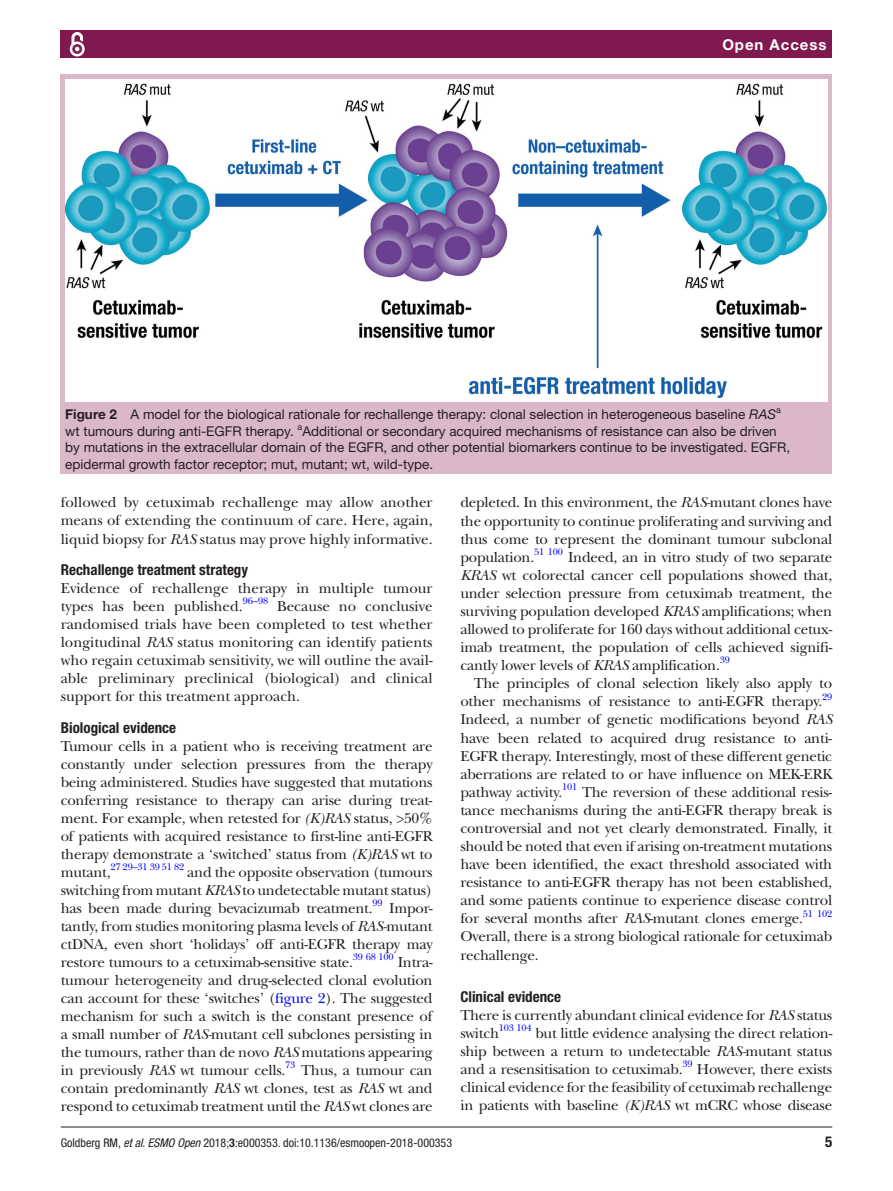
<style>
.page{position:relative;width:893px;height:1191px;background:#fff}
.page>*{position:absolute;margin:0;border:0;box-sizing:border-box;transform-origin:0 0}
.t1{font:15px/18px "New Baskerville";letter-spacing:-.015em;color:#231f20;text-align:justify}
.t2{font:700 condensed 15px "Helvetica Neue LT Std";color:#231f20}
.t3{font:700 15px "Helvetica Neue LT Std";letter-spacing:.065em;color:#fff}
.t4{font:13.5px/16.5px "Helvetica Neue LT Std";color:#231f20}
.t5{font:condensed 12px "Helvetica Neue LT Std";color:#231f20}
.t6{font:9.9px "New Baskerville";letter-spacing:-.015em;color:#00f}
.s1{font-weight:700}
.s2{font-style:italic}
.s3{color:#00f}
</style>
<div class="page">
<div style="left:61px;top:31px;width:771px;height:27px;background:#80194f"></div>
<svg style="left:69px;top:32px;width:16px;height:25px"></svg>
<div style="left:74px;top:45px;width:7px;height:8px;border:1px solid #80194f;border-radius:50%"></div>
<hr style="left:61px;top:1126px;width:771px;height:1px;background:#231f20">
<div style="left:61px;top:74px;width:771px;height:399px;background:#dab8c8"></div>
<div style="left:65px;top:79px;width:762px;height:322px;background:#fff"></div>
<img style="left:65px;top:84px;width:763px;height:313px">
<p class="t3" style="left:722px;top:35px;width:106px">Open Access</p>
<p class="t4" style="left:65px;top:406px;width:726px"><span class="s1">Figure 2</span> A model for the biological rationale for rechallenge therapy: clonal selection in heterogeneous baseline <span class="s2">RAS</span><sup>a </sup>wt tumours during anti-EGFR therapy. <sup>a</sup>Additional or secondary acquired mechanisms of resistance can also be driven by mutations in the extracellular domain of the EGFR, and other potential biomarkers continue to be investigated. EGFR, epidermal growth factor receptor; mut, mutant; wt, wild-type.</p>
<p class="t1" style="left:61px;top:494px;width:373px">followed by cetuximab rechallenge may allow another means of extending the continuum of care. Here, again, liquid biopsy for <span class="s2">RAS</span> status may prove highly informative.</p>
<p class="t2" style="left:61px;top:560px;width:189px">Rechallenge treatment strategy</p>
<p class="t1" style="left:61px;top:579px;width:373px">Evidence of rechallenge therapy in multiple tumour types has been published.</p>
<p class="t6" style="left:243px;top:595px;width:27px">96–98</p>
<p class="t1" style="left:61px;top:597px;width:373px;text-indent:216px">Because no conclusive randomised trials have been completed to test whether longitudinal <span class="s2">RAS</span> status monitoring can identify patients who regain cetuximab sensitivity, we will outline the avail&shy;able preliminary preclinical (biological) and clinical support for this treatment approach.</p>
<p class="t2" style="left:61px;top:718px;width:117px">Biological evidence</p>
<p class="t1" style="left:61px;top:737px;width:373px">Tumour cells in a patient who is receiving treatment are constantly under selection pressures from the therapy being administered. Studies have suggested that mutations conferring resistance to therapy can arise during treat&shy;ment. For example, when retested for <span class="s2">(K)RAS</span> status, &gt;50% of patients with acquired resistance to first-line anti-EGFR therapy demonstrate a ‘switched’ status from <span class="s2">(K)RAS</span> wt to mutant,</p>
<p class="t6" style="left:110px;top:861px;width:75px">27 29–31 39 51 82</p>
<p class="t1" style="left:61px;top:863px;width:373px;text-indent:126px">and the opposite observation (tumours switching from mutant <span class="s2">KRAS</span> to undetectable mutant status) has been made during bevacizumab treatment.</p>
<p class="t6" style="left:372px;top:897px;width:12px">99</p>
<p class="t1" style="left:61px;top:899px;width:373px;text-indent:328px">Impor&shy;tantly, from studies monitoring plasma levels of <span class="s2">RAS-</span>mutant ctDNA, even short ‘holidays’ off anti-EGFR therapy may restore tumours to a cetuximab-sensitive state.</p>
<p class="t6" style="left:353px;top:951px;width:42px">39 68 100</p>
<p class="t1" style="left:61px;top:953px;width:373px;text-indent:337px">Intra&shy;tumour heterogeneity and drug-selected clonal evolution can account for these ‘switches’ (<span class="s3">figure 2</span>). The suggested mechanism for such a switch is the constant presence of a small number of <span class="s2">RAS-</span>mutant cell subclones persisting in the tumours, rather than de novo <span class="s2">RAS</span> mutations appearing in previously <span class="s2">RAS</span> wt tumour cells.</p>
<p class="t6" style="left:285px;top:1059px;width:12px">73</p>
<p class="t1" style="left:61px;top:1061px;width:373px;text-indent:240px">Thus, a tumour can contain predominantly <span class="s2">RAS</span> wt clones, test as <span class="s2">RAS</span> wt and respond to cetuximab treatment until the <span class="s2">RAS</span> wt clones are</p>
<p class="t1" style="left:460px;top:493px;width:373px">depleted. In this environment, the <span class="s2">RAS-</span>mutant clones have the opportunity to continue proliferating and surviving and thus come to represent the dominant tumour subclonal population.</p>
<p class="t6" style="left:534px;top:546px;width:30px">51 100</p>
<p class="t1" style="left:460px;top:548px;width:373px;text-indent:108px">Indeed, an in vitro study of two separate <span class="s2">KRAS</span> wt colorectal cancer cell populations showed that, under selection pressure from cetuximab treatment, the surviving population developed <span class="s2">KRAS</span> amplifications; when allowed to proliferate for 160 days without additional cetux&shy;imab treatment, the population of cells achieved signifi&shy;cantly lower levels of <span class="s2">KRAS</span> amplification.</p>
<p class="t6" style="left:720px;top:654px;width:12px">39</p>
<p class="t1" style="left:460px;top:674px;width:373px;text-indent:14px">The principles of clonal selection likely also apply to other mechanisms of resistance to anti-EGFR therapy.</p>
<p class="t6" style="left:822px;top:690px;width:12px">29</p>
<p class="t1" style="left:460px;top:710px;width:373px">Indeed, a number of genetic modifications beyond <span class="s2">RAS </span>have been related to acquired drug resistance to anti-EGFR therapy. Interestingly, most of these different genetic aberrations are related to or have influence on MEK-ERK pathway activity.</p>
<p class="t6" style="left:562px;top:781px;width:17px">101</p>
<p class="t1" style="left:460px;top:783px;width:373px;text-indent:122px">The reversion of these additional resis&shy;tance mechanisms during the anti-EGFR therapy break is controversial and not yet clearly demonstrated. Finally, it should be noted that even if arising on-treatment mutations have been identified, the exact threshold associated with resistance to anti-EGFR therapy has not been established, and some patients continue to experience disease control for several months after <span class="s2">RAS</span>-mutant clones emerge.</p>
<p class="t6" style="left:803px;top:907px;width:31px">51 102</p>
<p class="t1" style="left:460px;top:927px;width:373px">Overall, there is a strong biological rationale for cetuximab rechallenge.</p>
<p class="t2" style="left:460px;top:987px;width:102px">Clinical evidence</p>
<p class="t1" style="left:460px;top:1006px;width:373px">There is currently abundant clinical evidence for <span class="s2">RAS</span> status switch<sup>103</sup> <sup>104</sup> but little evidence analysing the direct relation&shy;ship between a return to undetectable <span class="s2">RAS-</span>mutant status and a resensitisation to cetuximab.</p>
<p class="t6" style="left:682px;top:1058px;width:12px">39</p>
<p class="t1" style="left:460px;top:1060px;width:373px;text-indent:237px">However, there exists clinical evidence for the feasibility of cetuximab rechallenge in patients with baseline <span class="s2">(K)RAS</span> wt mCRC whose disease</p>
<p class="t5" style="left:61px;top:1135px;width:393px">Goldberg RM, <span class="s2">et al</span>. <span class="s2">ESMO Open</span> 2018;<span class="s1">3</span>:e000353. doi:10.1136/esmoopen-2018-000353</p>
<p class="t2" style="left:825px;top:1132px;width:9px">5</p>
</div>
